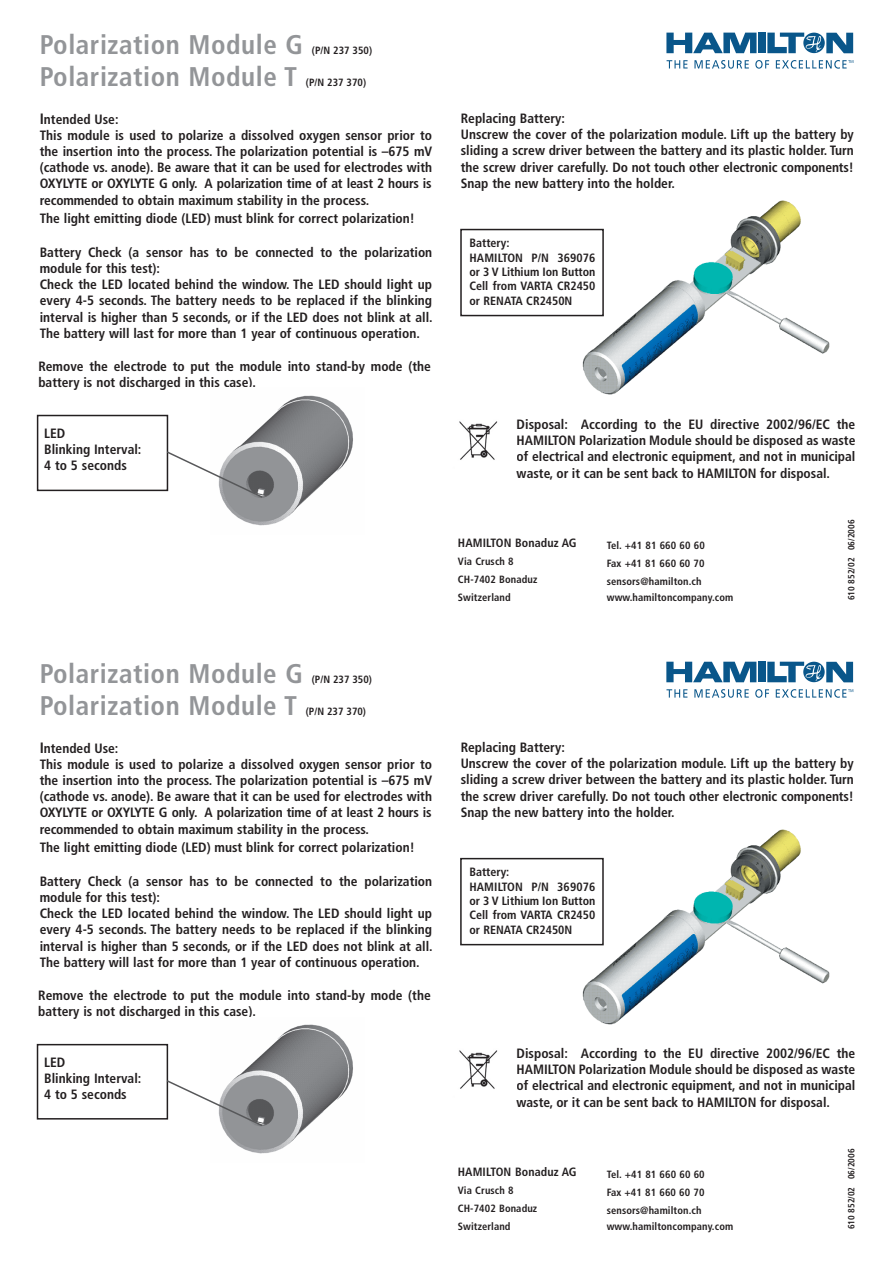
<style>
.page{position:relative;width:893px;height:1263px;background:#fff}
.page>*{position:absolute;margin:0;border:0;box-sizing:border-box;transform-origin:0 0}
.t1{font:700 condensed 27px "Frutiger LT Std";letter-spacing:.02em;color:#939598}
.t2{font:700 condensed 13.5px/16.2px "Frutiger LT Std";color:#231f20}
.t3{font:700 condensed 12px/14.4px "Frutiger LT Std";color:#231f20}
.t4{font:700 condensed 10.5px/18px "Frutiger LT Std";letter-spacing:.01em;color:#231f20}
.t5{font:700 condensed 9px "Frutiger LT Std";color:#231f20}
.s1{font-size:15px}
</style>
<div class="page">
<img style="left:552px;top:200px;width:278px;height:195px">
<svg style="left:460px;top:229px;width:144px;height:87px"></svg>
<img style="left:222px;top:395px;width:131px;height:131px">
<svg style="left:37px;top:415px;width:225px;height:83px"></svg>
<svg style="left:667px;top:60px;width:21px;height:8px"></svg>
<svg style="left:694px;top:60px;width:55px;height:9px"></svg>
<svg style="left:755px;top:60px;width:14px;height:9px"></svg>
<svg style="left:776px;top:60px;width:77px;height:9px"></svg>
<div style="left:758px;top:33px;width:8px;height:20px;background:#09568a"></div>
<svg style="left:666px;top:33px;width:90px;height:20px"></svg>
<svg style="left:767px;top:33px;width:86px;height:20px"></svg>
<img style="left:459px;top:421px;width:39px;height:39px">
<img style="left:552px;top:829px;width:278px;height:196px">
<svg style="left:460px;top:858px;width:144px;height:87px"></svg>
<img style="left:222px;top:1024px;width:131px;height:130px">
<svg style="left:37px;top:1044px;width:225px;height:82px"></svg>
<svg style="left:666px;top:689px;width:21px;height:9px"></svg>
<svg style="left:694px;top:689px;width:55px;height:9px"></svg>
<svg style="left:755px;top:689px;width:14px;height:9px"></svg>
<svg style="left:776px;top:689px;width:77px;height:9px"></svg>
<div style="left:758px;top:662px;width:8px;height:20px;background:#09568a"></div>
<svg style="left:666px;top:662px;width:90px;height:20px"></svg>
<svg style="left:767px;top:662px;width:86px;height:20px"></svg>
<img style="left:459px;top:1050px;width:39px;height:39px">
<h1 class="t1" style="left:40px;top:28px;width:265px">Polarization Module G</h1>
<p class="t4" style="left:312px;top:41px;width:62px">(P/N 237 350)</p>
<h1 class="t1" style="left:40px;top:61px;width:259px">Polarization Module T</h1>
<p class="t4" style="left:306px;top:73px;width:62px">(P/N 237 370)</p>
<p class="t2" style="left:40px;top:111px;width:394px"><span class="s1">I</span>ntended Use:<br>This module is used to polarize a dissolved oxygen sensor prior to the insertion into the process. The polarization potential is –675 mV (cathode vs. anode). Be aware that it can be used for electrodes with OXYLYTE or OXYLYTE G only. A polarization time of at least 2 hours is recommended to obtain maximum stability in the process.</p>
<p class="t2" style="left:40px;top:210px;width:376px">The light emitting diode (LED) must blink for correct polarization!</p>
<p class="t2" style="left:40px;top:244px;width:394px">Battery Check (a sensor has to be connected to the polarization module for this test):<br>Check the LED located behind the window. The LED should light up every 4-5 seconds. The battery needs to be replaced if the blinking interval is higher than 5 seconds, or if the LED does not blink at all.<br>The battery will last for more than 1 year of continuous operation.</p>
<p class="t2" style="left:38px;top:358px;width:394px">Remove the electrode to put the module into stand-by mode (the battery is not discharged in this case).</p>
<p class="t2" style="left:461px;top:110px;width:395px">Replacing Battery:<br>Unscrew the cover of the polarization module. Lift up the battery by sliding a screw driver between the battery and its plastic holder. Turn the screw driver carefully. Do not touch other electronic components!<br>Snap the new battery into the holder.</p>
<p class="t3" style="left:469px;top:236px;width:127px">Battery:<br>HAMILTON P/N 369076 or 3 V Lithium Ion Button<br>Cell from VARTA CR2450 or RENATA CR2450N</p>
<p class="t2" style="left:44px;top:425px;width:99px">LED<br>Blinking Interval:<br>4 to 5 seconds</p>
<p class="t2" style="left:517px;top:416px;width:340px;text-align:justify">Disposal: According to the EU directive 2002/96/EC the HAMILTON Polarization Module should be disposed as waste of electrical and electronic equipment, and not in municipal waste, or it can be sent back to HAMILTON for disposal.</p>
<p class="t5" style="left:846px;top:600px;width:82px;rotate:-90deg">610 852/02 06/2006</p>
<p class="t3" style="left:458px;top:536px;width:120px">HAMILTON Bonaduz AG</p>
<p class="t4" style="left:458px;top:553px;width:81px">Via Crusch 8<br>CH-7402 Bonaduz<br>Switzerland</p>
<p class="t4" style="left:607px;top:536px;width:99px;text-align:justify">Tel. +41 81 660 60 60<br>Fax +41 81 660 60 70 sensors@hamilton.ch</p>
<p class="t4" style="left:607px;top:589px;width:128px">www.hamiltoncompany.com</p>
<h1 class="t1" style="left:40px;top:657px;width:265px">Polarization Module G</h1>
<p class="t4" style="left:312px;top:670px;width:62px">(P/N 237 350)</p>
<h1 class="t1" style="left:40px;top:690px;width:259px">Polarization Module T</h1>
<p class="t4" style="left:306px;top:702px;width:62px">(P/N 237 370)</p>
<p class="t2" style="left:40px;top:740px;width:394px"><span class="s1">I</span>ntended Use:<br>This module is used to polarize a dissolved oxygen sensor prior to the insertion into the process. The polarization potential is –675 mV (cathode vs. anode). Be aware that it can be used for electrodes with OXYLYTE or OXYLYTE G only. A polarization time of at least 2 hours is recommended to obtain maximum stability in the process.</p>
<p class="t2" style="left:40px;top:839px;width:376px">The light emitting diode (LED) must blink for correct polarization!</p>
<p class="t2" style="left:40px;top:873px;width:394px">Battery Check (a sensor has to be connected to the polarization module for this test):<br>Check the LED located behind the window. The LED should light up every 4-5 seconds. The battery needs to be replaced if the blinking interval is higher than 5 seconds, or if the LED does not blink at all.<br>The battery will last for more than 1 year of continuous operation.</p>
<p class="t2" style="left:38px;top:987px;width:394px">Remove the electrode to put the module into stand-by mode (the battery is not discharged in this case).</p>
<p class="t2" style="left:461px;top:739px;width:395px">Replacing Battery:<br>Unscrew the cover of the polarization module. Lift up the battery by sliding a screw driver between the battery and its plastic holder. Turn the screw driver carefully. Do not touch other electronic components!<br>Snap the new battery into the holder.</p>
<p class="t3" style="left:469px;top:865px;width:127px">Battery:<br>HAMILTON P/N 369076 or 3 V Lithium Ion Button<br>Cell from VARTA CR2450 or RENATA CR2450N</p>
<p class="t2" style="left:44px;top:1054px;width:99px">LED<br>Blinking Interval:<br>4 to 5 seconds</p>
<p class="t2" style="left:517px;top:1045px;width:340px;text-align:justify">Disposal: According to the EU directive 2002/96/EC the HAMILTON Polarization Module should be disposed as waste of electrical and electronic equipment, and not in municipal waste, or it can be sent back to HAMILTON for disposal.</p>
<p class="t5" style="left:846px;top:1229px;width:82px;rotate:-90deg">610 852/02 06/2006</p>
<p class="t3" style="left:458px;top:1165px;width:120px">HAMILTON Bonaduz AG</p>
<p class="t4" style="left:458px;top:1182px;width:81px">Via Crusch 8<br>CH-7402 Bonaduz<br>Switzerland</p>
<p class="t4" style="left:607px;top:1165px;width:99px;text-align:justify">Tel. +41 81 660 60 60<br>Fax +41 81 660 60 70 sensors@hamilton.ch</p>
<p class="t4" style="left:607px;top:1218px;width:128px">www.hamiltoncompany.com</p>
</div>
